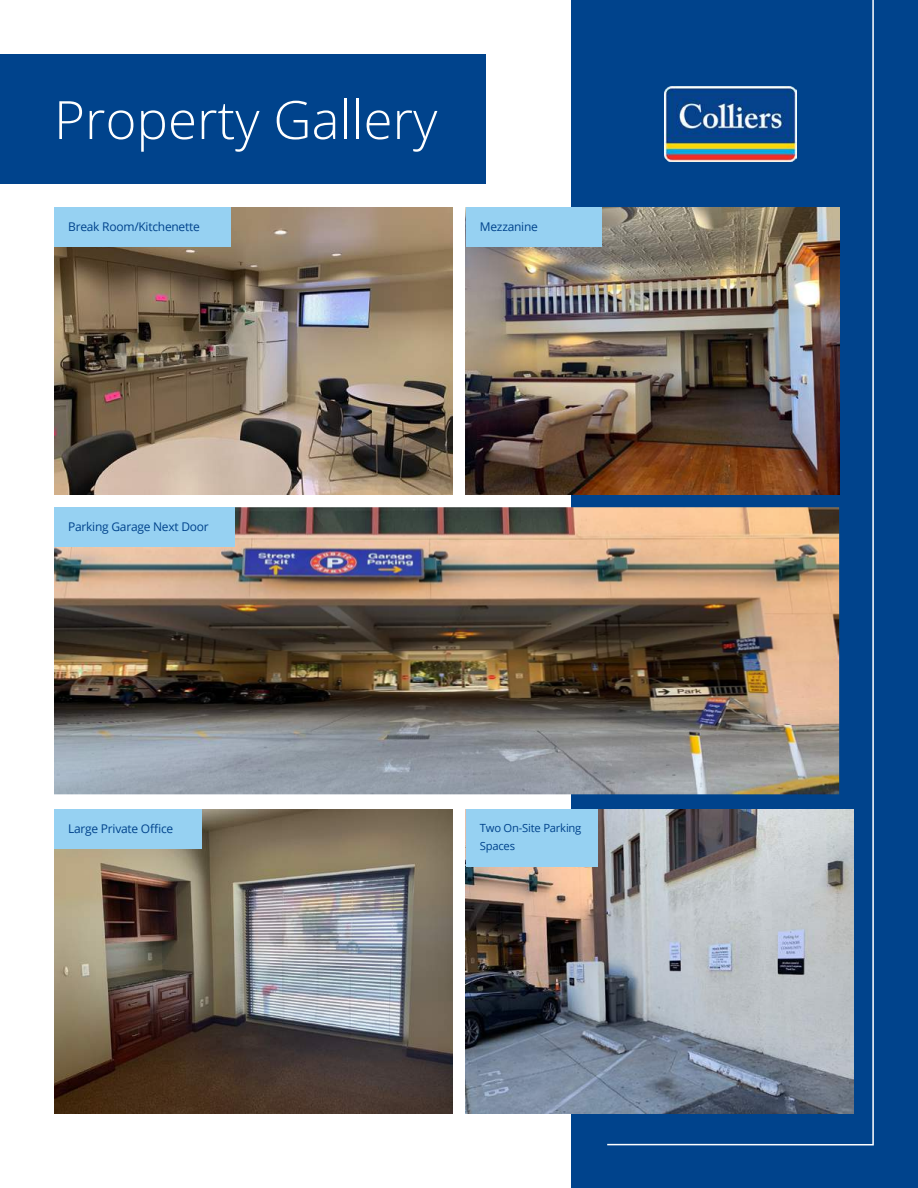
<style>
.page{position:relative;width:918px;height:1188px;background:#fff}
.page>*{position:absolute;margin:0;border:0;box-sizing:border-box;transform-origin:0 0}
.t1{font:300 52.95px "Open Sans";color:#fff}
.t2{font:12px "Open Sans";letter-spacing:-.02em;color:#00438c}
.t3{font:11.25px/17.9px "Open Sans";letter-spacing:-.02em;color:#00438c}
</style>
<div class="page">
<div style="left:572px;top:0;width:346px;height:1188px;background:#00438c"></div>
<img style="left:466px;top:809px;width:140px;height:304px">
<img style="left:54px;top:809px;width:398px;height:304px">
<div style="left:0;top:54px;width:486px;height:130px;background:#00438c"></div>
<div style="left:54px;top:809px;width:148px;height:40px;background:#96d1f2"></div>
<svg style="left:606px;top:0;width:268px;height:1146px"></svg>
<img style="left:54px;top:207px;width:398px;height:287px">
<img style="left:54px;top:507px;width:785px;height:287px">
<img style="left:466px;top:207px;width:373px;height:287px">
<div style="left:54px;top:207px;width:176px;height:39px;background:#96d1f2"></div>
<div style="left:466px;top:207px;width:136px;height:39px;background:#96d1f2"></div>
<img style="left:665px;top:87px;width:131px;height:75px">
<div style="left:466px;top:809px;width:132px;height:58px;background:#96d1f2"></div>
<div style="left:54px;top:507px;width:180px;height:39px;background:#96d1f2"></div>
<h1 class="t1" style="left:54px;top:84px;width:385px">Property Gallery</h1>
<p class="t2" style="left:68px;top:218px;width:133px">Break Room/Kitchenette</p>
<p class="t2" style="left:480px;top:218px;width:60px">Mezzanine</p>
<p class="t2" style="left:68px;top:518px;width:142px">Parking Garage Next Door</p>
<p class="t2" style="left:68px;top:820px;width:107px">Large Private Office</p>
<p class="t3" style="left:480px;top:819px;width:103px">Two On-Site Parking<br>Spaces</p>
</div>
